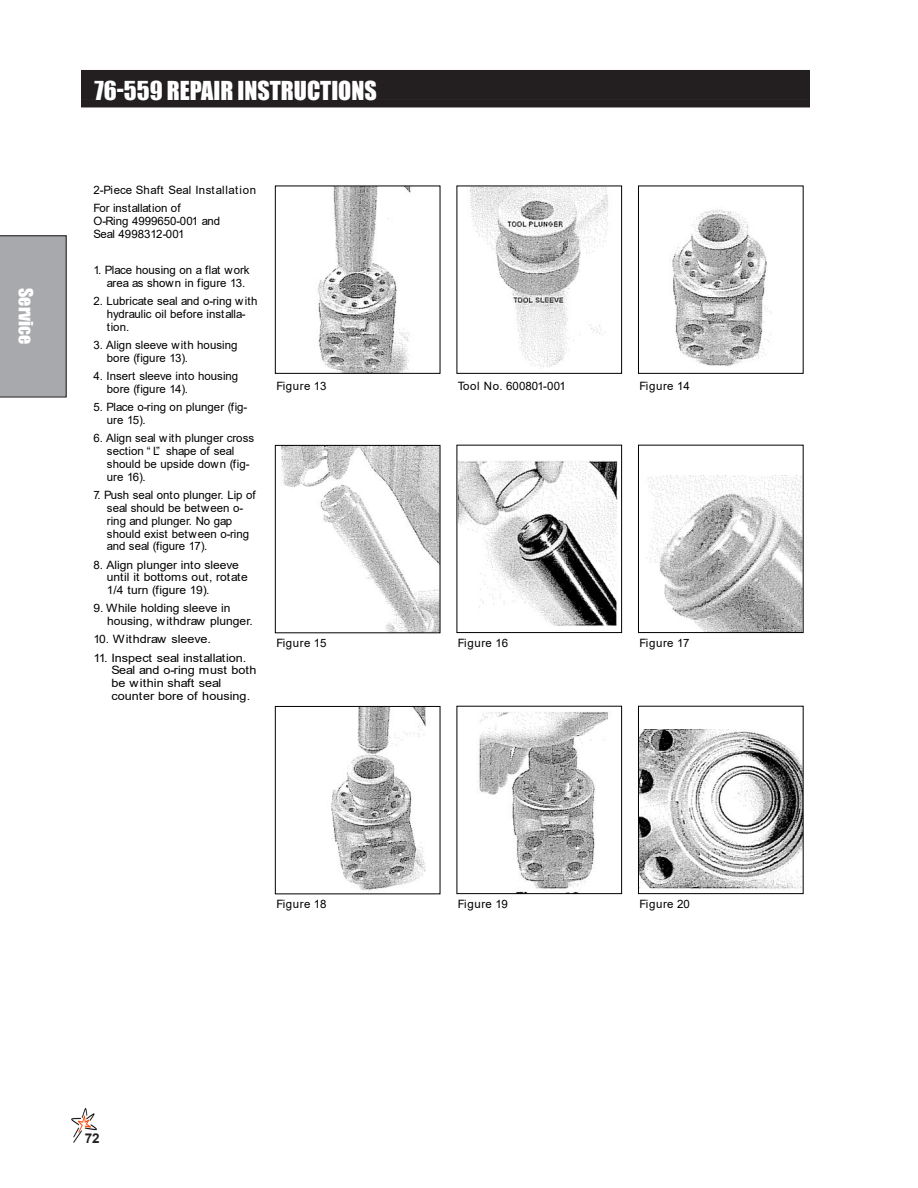
<style>
.page{position:relative;width:918px;height:1188px;background:#fff}
.page>*{position:absolute;margin:0;border:0;box-sizing:border-box;transform-origin:0 0}
.Header_Left{font:24px "Impact";color:#fff}
.t1{font:18px "Impact";color:#fff}
.t2{font:700 13.5px "Arial";color:#231f20}
.t3{font:11.55px/12.9px "Arial";color:#000}
.t4{font:11.55px/12.9px "Arial";color:#000;scale:1.1 1}
.t5{font:11.55px/12.9px "Arial";color:#000;scale:1.05 1}
.t6{font:11.55px "Arial";letter-spacing:.04em;color:#000}
</style>
<div class="page">
<img style="left:71px;top:1108px;width:26px;height:35px">
<div style="left:0;top:235px;width:67px;height:162px;background:#a8a9ad"></div>
<img style="left:317px;top:188px;width:94px;height:184px">
<div style="left:275px;top:186px;width:165px;height:188px;border:1px solid #000"></div>
<img style="left:470px;top:188px;width:138px;height:181px">
<div style="left:457px;top:186px;width:165px;height:188px;border:1px solid #000"></div>
<img style="left:672px;top:209px;width:100px;height:158px">
<div style="left:638px;top:186px;width:166px;height:188px;border:1px solid #000"></div>
<img style="left:459px;top:460px;width:159px;height:166px">
<div style="left:457px;top:445px;width:165px;height:188px;border:1px solid #000"></div>
<img style="left:646px;top:476px;width:156px;height:155px">
<div style="left:638px;top:445px;width:166px;height:188px;border:1px solid #000"></div>
<img style="left:281px;top:447px;width:157px;height:184px">
<div style="left:275px;top:445px;width:165px;height:188px;border:1px solid #000"></div>
<img style="left:478px;top:712px;width:131px;height:180px">
<div style="left:457px;top:706px;width:165px;height:188px;border:1px solid #000"></div>
<img style="left:640px;top:729px;width:162px;height:160px">
<div style="left:638px;top:706px;width:166px;height:188px;border:1px solid #000"></div>
<img style="left:331px;top:708px;width:95px;height:184px">
<div style="left:275px;top:706px;width:165px;height:188px;border:1px solid #000"></div>
<div style="left:81px;top:70px;width:729px;height:30px;background:#231f20"></div>
<div style="left:81px;top:100px;width:729px;height:7px;background:#231f20"></div>
<h2 class="t1" style="left:40px;top:288px;width:58px;rotate:90deg">Service</h2>
<p class="Header_Left" style="left:94px;top:72px;width:284px">76-559 REPAIR INSTRUCTIONS</p>
<p class="t3" style="left:93px;top:181px;width:164px;line-height:18.1px">2-Piece Shaft Seal Installation<br>For installation of</p>
<p class="t3" style="left:93px;top:214px;width:128px">O-Ring 4999650-001 and<br>Seal 4998312-001</p>
<p class="t3" style="left:107px;top:264px;width:144px;text-indent:-14px">1. Place housing on a flat work area as shown in figure 13.</p>
<p class="t3" style="left:107px;top:295px;width:152px;text-indent:-14px">2. Lubricate seal and o-ring with hydraulic oil before installa&shy;tion.</p>
<p class="t3" style="left:107px;top:339px;width:132px;text-indent:-14px">3. Align sleeve with housing bore (figure 13).</p>
<p class="t3" style="left:107px;top:370px;width:133px;text-indent:-14px">4. Insert sleeve into housing bore (figure 14).</p>
<p class="t3" style="left:93px;top:401px;width:156px">5. Place o-ring on plunger (fig-</p>
<p class="t3" style="left:107px;top:432px;width:149px;text-indent:-14px">6. Align seal with plunger cross section “ L” shape of seal should be upside down (fig&shy;ure 16).</p>
<p class="t3" style="left:107px;top:488px;width:150px;text-indent:-14px">7. Push seal onto plunger. Lip of seal should be between o&shy;ring and plunger. No gap should exist between o-ring and seal (figure 17).</p>
<p class="t3" style="left:107px;top:558px;width:142px;text-indent:-13px">8. Align plunger into sleeve until it bottoms out, rotate<br>1/4 turn (figure 19).</p>
<p class="t5" style="left:107px;top:602px;width:140px;text-indent:-14px">9. While holding sleeve in housing, withdraw plunger.</p>
<p class="t5" style="left:93px;top:633px;width:113px">10. Withdraw sleeve.</p>
<p class="t4" style="left:111px;top:651px;width:133px;text-indent:-18px">11. Inspect seal installation.<br>Seal and o-ring must both be within shaft seal counter bore of housing.</p>
<p class="t6" style="left:276px;top:378px;width:52px">Figure 13</p>
<p class="t3" style="left:458px;top:379px;width:109px">Tool No. 600801-001</p>
<p class="t6" style="left:639px;top:378px;width:52px">Figure 14</p>
<p class="t6" style="left:276px;top:635px;width:52px">Figure 15</p>
<p class="t6" style="left:458px;top:635px;width:52px">Figure 16</p>
<p class="t6" style="left:639px;top:635px;width:52px">Figure 17</p>
<p class="t6" style="left:276px;top:896px;width:52px">Figure 18</p>
<p class="t6" style="left:458px;top:896px;width:52px">Figure 19</p>
<p class="t6" style="left:639px;top:896px;width:52px">Figure 20</p>
<p class="t2" style="left:85px;top:1129px;width:17px">72</p>
</div>
